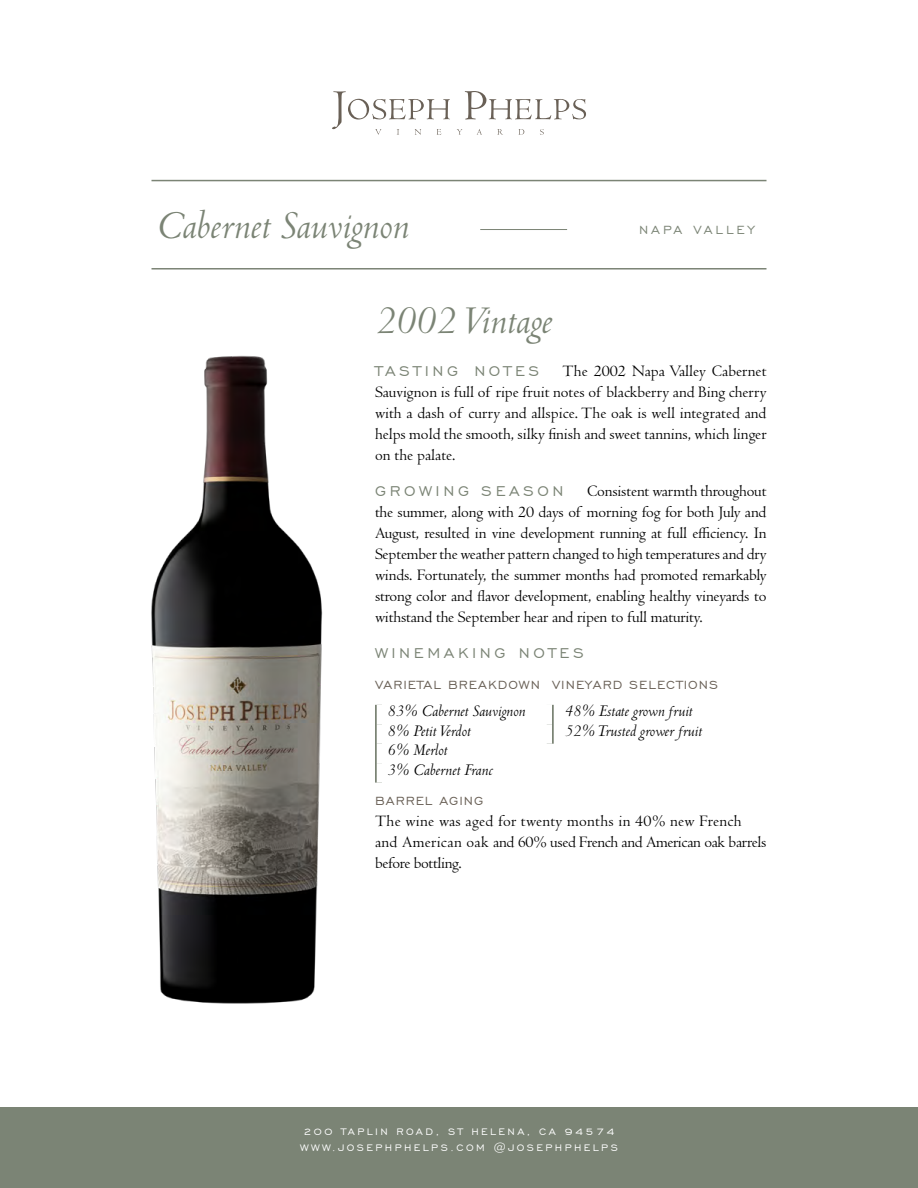
<style>
.page{position:relative;width:918px;height:1188px;background:#fff}
.page>*{position:absolute;margin:0;border:0;box-sizing:border-box;transform-origin:0 0}
.t1{font:italic 42px "Centaur MT Std";color:#7b8475}
.t2{font:18px "Engravers Gothic BT";letter-spacing:.2em;color:#7b8475}
.t3{font:italic 17.25px/19.5px "Centaur MT Std";color:#000}
.t4{font:16.5px/21px "Centaur MT Std";letter-spacing:-.01em;color:#000;text-align:justify}
.t5{font:15px "Engravers Gothic BT";letter-spacing:.07em;color:#696056}
.t6{font:15px "Engravers Gothic BT";letter-spacing:.2em;color:#7b8475}
.t7{font:12px/16.5px "Engravers Gothic BT";letter-spacing:.2em;color:#fff}
</style>
<div class="page">
<div style="left:0;top:1107px;width:918px;height:81px;background:#7b8475"></div>
<svg style="left:457px;top:129px;width:5px;height:6px"></svg>
<svg style="left:477px;top:129px;width:5px;height:6px"></svg>
<svg style="left:497px;top:129px;width:6px;height:6px"></svg>
<svg style="left:518px;top:129px;width:6px;height:6px"></svg>
<svg style="left:540px;top:129px;width:4px;height:6px"></svg>
<svg style="left:332px;top:91px;width:118px;height:44px"></svg>
<svg style="left:465px;top:91px;width:121px;height:28px"></svg>
<svg style="left:375px;top:705px;width:179px;height:78px"></svg>
<div style="left:377px;top:705px;width:10px;height:19px;background:#fff"></div>
<div style="left:542px;top:705px;width:10px;height:19px;background:#fff"></div>
<div style="left:377px;top:724px;width:10px;height:20px;background:#fff"></div>
<div style="left:542px;top:724px;width:10px;height:20px;background:#fff"></div>
<div style="left:377px;top:744px;width:10px;height:19px;background:#fff"></div>
<div style="left:377px;top:763px;width:10px;height:20px;background:#fff"></div>
<hr style="left:152px;top:180px;width:614px;height:1px;background:#7b8475">
<hr style="left:152px;top:268px;width:614px;height:2px;background:#7b8475">
<hr style="left:480px;top:229px;width:87px;height:1px;background:#7b8475">
<img style="left:151px;top:355px;width:172px;height:649px">
<h1 class="t1" style="left:156px;top:199px;width:254px">Cabernet Sauvignon</h1>
<p class="t6" style="left:639px;top:222px;width:117px">NAPA VALLEY</p>
<h1 class="t1" style="left:375px;top:294px;width:178px">2002 Vintage</h1>
<p class="t2" style="left:375px;top:361px;width:166px">TASTING NOTES</p>
<p class="t4" style="left:375px;top:360px;width:393px;text-indent:188px">The 2002 Napa Valley Cabernet Sauvignon is full of ripe fruit notes of blackberry and Bing cherry with a dash of curry and allspice. The oak is well integrated and helps mold the smooth, silky finish and sweet tannins, which linger on the palate.</p>
<p class="t2" style="left:375px;top:481px;width:190px">GROWING SEASON</p>
<p class="t4" style="left:375px;top:480px;width:393px;text-indent:212px">Consistent warmth throughout the summer, along with 20 days of morning fog for both July and August, resulted in vine development running at full efficiency. In September the weather pattern changed to high temperatures and dry winds. Fortunately, the summer months had promoted remarkably strong color and flavor development, enabling healthy vineyards to withstand the September hear and ripen to full maturity.</p>
<p class="t2" style="left:375px;top:643px;width:210px">WINEMAKING NOTES</p>
<p class="t5" style="left:375px;top:677px;width:344px">VARIETAL BREAKDOWN VINEYARD SELECTIONS</p>
<p class="t3" style="left:387px;top:701px;width:140px">83% Cabernet Sauvignon</p>
<p class="t3" style="left:565px;top:701px;width:129px">48% Estate grown fruit</p>
<p class="t3" style="left:387px;top:720px;width:85px">8% Petit Verdot</p>
<p class="t3" style="left:565px;top:720px;width:139px">52% Trusted grower fruit</p>
<p class="t3" style="left:387px;top:740px;width:107px">6% Merlot<br>3% Cabernet Franc</p>
<p class="t5" style="left:375px;top:793px;width:110px">BARREL AGING</p>
<p class="t4" style="left:375px;top:811px;width:393px;text-align:left">The wine was aged for twenty months in 40% new French and American oak and 60% used French and American oak barrels before bottling.</p>
<p class="t7" style="left:300px;top:1123px;width:319px">200 TAPLIN ROAD, ST HELENA, CA 94574<br>WWW.JOSEPHPHELPS.COM @JOSEPHPHELPS</p>
</div>
